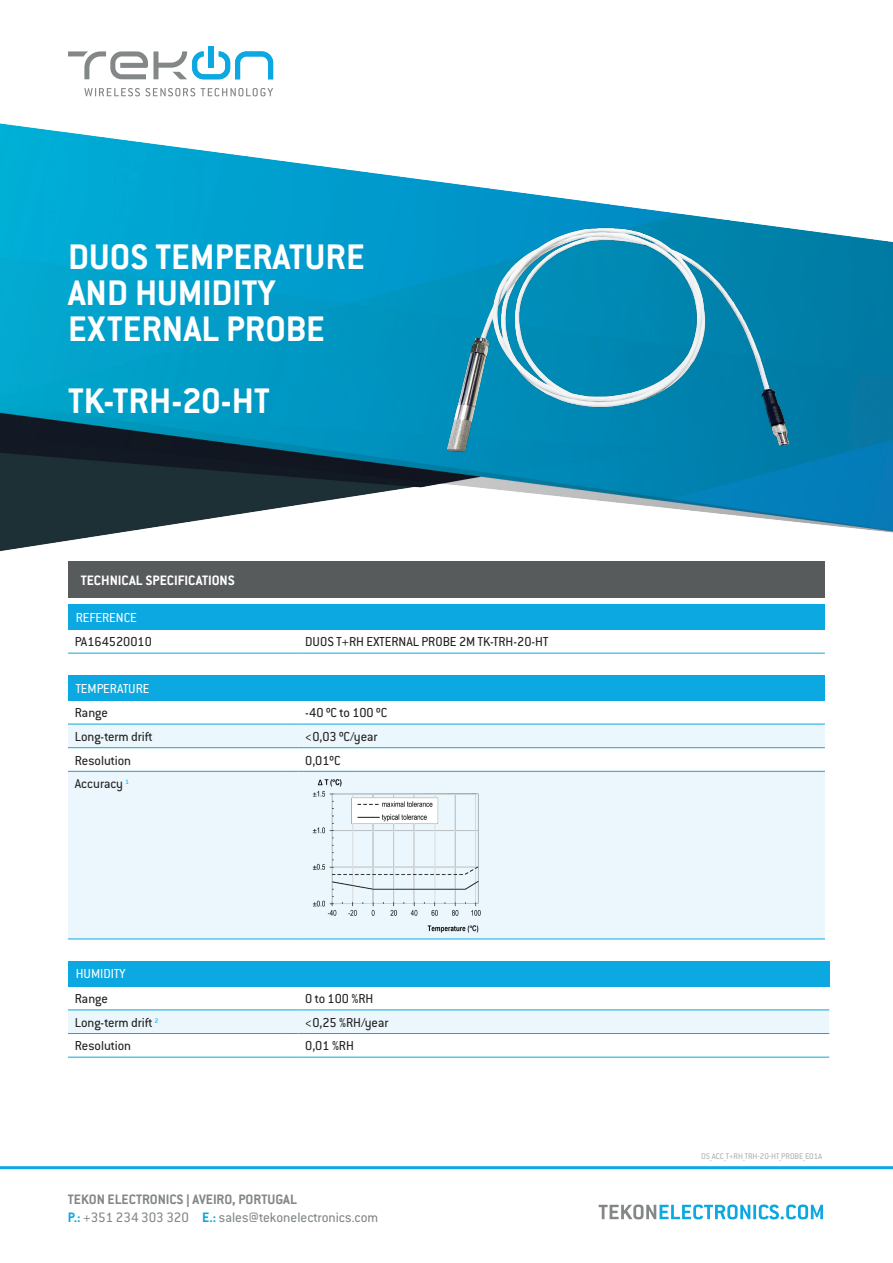
<style>
.page{position:relative;width:893px;height:1263px;background:#fff}
.page>*{position:absolute;margin:0;border:0;box-sizing:border-box;transform-origin:0 0}
.t1{font:700 39px/36px "Conduit ITC Pro";color:#fff}
.t2{font:15px/18px "Conduit ITC Pro";color:#838788}
.t3{font:700 15px "Conduit ITC Pro";color:#fff}
.t4{font:14.25px "Conduit ITC Pro";color:#231f20}
.t5{font:14.25px "Conduit ITC Pro";color:#fff}
.t6{font:9px "Conduit ITC Pro";color:#acadae}
.s1{font-weight:700}
.s2{font-family:"Arial";font-weight:700;font-size:13.5px}
.s3{font-weight:700;color:#0ba8e1}
</style>
<div class="page">
<img style="left:0;top:123px;width:893px;height:439px">
<svg style="left:0;top:1166px;width:893px;height:3px;background:#1bade2"></svg>
<svg style="left:68px;top:46px;width:205px;height:33px"></svg>
<svg style="left:84px;top:88px;width:111px;height:8px"></svg>
<svg style="left:201px;top:88px;width:72px;height:8px"></svg>
<svg style="left:599px;top:1204px;width:151px;height:15px"></svg>
<hr style="left:753px;top:1205px;width:3px;height:14px;background:#0ba8e1">
<svg style="left:759px;top:1204px;width:64px;height:15px"></svg>
<div style="left:68px;top:562px;width:757px;height:36px;background:#585b5c"></div>
<div style="left:68px;top:604px;width:757px;height:25px;background:#0ba8e1"></div>
<hr style="left:68px;top:629px;width:215px;height:1px;background:#0ba8e1">
<svg style="left:283px;top:629px;width:15px;height:1px"></svg>
<hr style="left:298px;top:629px;width:527px;height:1px;background:#0ba8e1">
<hr style="left:68px;top:653px;width:215px;height:1px;background:#0ba8e1">
<svg style="left:283px;top:653px;width:15px;height:1px"></svg>
<hr style="left:298px;top:653px;width:527px;height:1px;background:#0ba8e1">
<div style="left:68px;top:675px;width:757px;height:25px;background:#0ba8e1"></div>
<div style="left:68px;top:772px;width:757px;height:167px;background:#ebf7fc"></div>
<hr style="left:68px;top:700px;width:215px;height:1px;background:#0ba8e1">
<hr style="left:68px;top:771px;width:215px;height:1px;background:#0ba8e1">
<hr style="left:68px;top:939px;width:215px;height:1px;background:#0ba8e1">
<svg style="left:283px;top:700px;width:15px;height:1px"></svg>
<svg style="left:283px;top:771px;width:15px;height:1px"></svg>
<svg style="left:283px;top:939px;width:15px;height:1px"></svg>
<hr style="left:298px;top:700px;width:527px;height:1px;background:#0ba8e1">
<hr style="left:298px;top:771px;width:527px;height:1px;background:#0ba8e1">
<hr style="left:298px;top:939px;width:527px;height:1px;background:#0ba8e1">
<div style="left:68px;top:724px;width:757px;height:24px;background:#ebf7fc"></div>
<hr style="left:298px;top:724px;width:527px;height:1px;background:#0ba8e1">
<hr style="left:298px;top:747px;width:527px;height:1px;background:#0ba8e1">
<div style="left:68px;top:961px;width:761px;height:25px;background:#0ba8e1"></div>
<hr style="left:68px;top:986px;width:215px;height:1px;background:#0ba8e1">
<hr style="left:68px;top:1057px;width:215px;height:1px;background:#0ba8e1">
<svg style="left:283px;top:986px;width:15px;height:1px"></svg>
<svg style="left:283px;top:1057px;width:15px;height:1px"></svg>
<hr style="left:298px;top:986px;width:531px;height:1px;background:#0ba8e1">
<hr style="left:298px;top:1057px;width:531px;height:1px;background:#0ba8e1">
<div style="left:68px;top:1010px;width:761px;height:24px;background:#ebf7fc"></div>
<hr style="left:298px;top:1010px;width:531px;height:1px;background:#0ba8e1">
<hr style="left:298px;top:1033px;width:531px;height:1px;background:#0ba8e1">
<img style="left:308px;top:774px;width:178px;height:166px">
<svg style="left:318px;top:780px;width:4px;height:5px"></svg>
<img style="left:384px;top:154px;width:462px;height:346px">
<h1 class="t1" style="left:68px;top:238px;width:298px">DUOS TEMPERATURE<br>AND HUMIDITY<br>EXTERNAL PROBE</h1>
<h1 class="t1" style="left:68px;top:382px;width:203px">TK-TRH-20-HT</h1>
<p class="t3" style="left:81px;top:572px;width:156px">TECHNICAL SPECIFICATIONS</p>
<p class="t5" style="left:76px;top:609px;width:63px">REFERENCE</p>
<p class="t4" style="left:75px;top:634px;width:79px">PA164520010</p>
<p class="t4" style="left:305px;top:634px;width:245px">DUOS T+RH EXTERNAL PROBE 2M TK-TRH-20-HT</p>
<p class="t5" style="left:76px;top:680px;width:75px">TEMPERATURE</p>
<p class="t4" style="left:75px;top:705px;width:35px">Range</p>
<p class="t4" style="left:305px;top:705px;width:84px">-40 ºC to 100 ºC</p>
<p class="t4" style="left:75px;top:728px;width:79px">Long-term drift</p>
<p class="t4" style="left:305px;top:728px;width:74px">&lt;0,03 ºC/year</p>
<p class="t4" style="left:75px;top:752px;width:58px">Resolution</p>
<p class="t4" style="left:305px;top:752px;width:37px">0,01ºC</p>
<p class="t4" style="left:75px;top:776px;width:56px">Accuracy <sup>1</sup></p>
<p class="t5" style="left:76px;top:966px;width:51px">HUMIDITY</p>
<p class="t4" style="left:75px;top:991px;width:35px">Range</p>
<p class="t4" style="left:305px;top:991px;width:70px">0 to 100 %RH</p>
<p class="t4" style="left:75px;top:1014px;width:85px">Long-term drift <sup>2</sup></p>
<p class="t4" style="left:305px;top:1014px;width:85px">&lt;0,25 %RH/year</p>
<p class="t4" style="left:75px;top:1038px;width:58px">Resolution</p>
<p class="t4" style="left:305px;top:1038px;width:50px">0,01 %RH</p>
<p class="t2" style="left:68px;top:1191px;width:312px"><span class="s1">TEKON ELECTRONICS</span> <span class="s2">|</span> <span class="s1">AVEIRO, PORTUGAL<br></span><span class="s3">P.:</span> +351 234 303 320 <span class="s3">E.:</span> sales@tekonelectronics.com</p>
<p class="t6" style="left:701px;top:1151px;width:123px">DS_ACC_T+RH_TRH-20-HT_PROBE_E01A</p>
</div>
